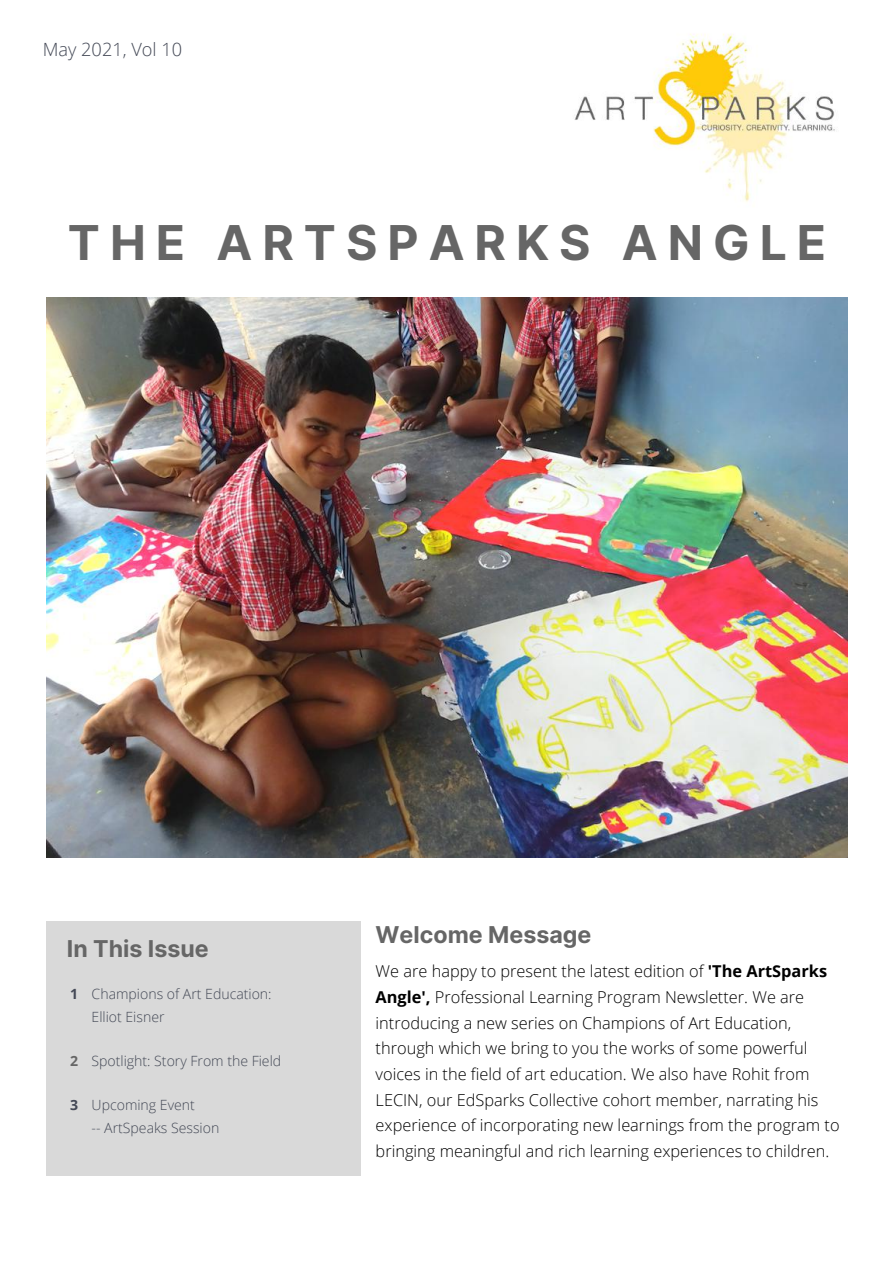
<style>
.page{position:relative;width:894px;height:1264px;background:#fff}
.page>*{position:absolute;margin:0;border:0;box-sizing:border-box;transform-origin:0 0}
.t1{font:700 48px "Inter";letter-spacing:.21em;color:#666}
.t2{font:700 23.25px "Inter";color:#666}
.t3{font:300 18.15px "Open Sans";color:#444956}
.t4{font:300 16.35px/25.7px "Open Sans";color:#000}
.t5{font:300 14.1px/22.5px "Open Sans";color:#444956}
.s1{font-weight:700}
.s2{font-weight:700;color:#666}
</style>
<div class="page">
<div style="left:46px;top:921px;width:314px;height:254px;background:#d9d9d9"></div>
<img style="left:574px;top:33px;width:274px;height:291px">
<img style="left:47px;top:297px;width:799px;height:560px">
<p class="t3" style="left:43px;top:36px;width:141px">May 2021, Vol 10</p>
<h1 class="t1" style="left:68px;top:213px;width:759px">THE ARTSPARKS ANGLE</h1>
<h2 class="t2" style="left:67px;top:934px;width:143px">In This Issue</h2>
<p class="t5" style="left:92px;top:982px;width:181px;text-indent:-21px"><span class="s1">1</span> Champions of Art Education:<br>Elliot Eisner</p>
<p class="t5" style="left:70px;top:1049px;width:212px"><span class="s2">2</span> Spotlight: Story From the Field</p>
<p class="t5" style="left:92px;top:1093px;width:129px;text-indent:-21px"><span class="s1">3</span> Upcoming Event<br>-- ArtSpeaks Session</p>
<h2 class="t2" style="left:375px;top:920px;width:217px">Welcome Message</h2>
<p class="t4" style="left:375px;top:958px;width:465px">We are happy to present the latest edition of <span class="s1">'The ArtSparks Angle',</span> Professional Learning Program Newsletter. We are introducing a new series on Champions of Art Education, through which we bring to you the works of some powerful voices in the field of art education. We also have Rohit from LECIN, our EdSparks Collective cohort member, narrating his experience of incorporating new learnings from the program to bringing meaningful and rich learning experiences to children.</p>
</div>
